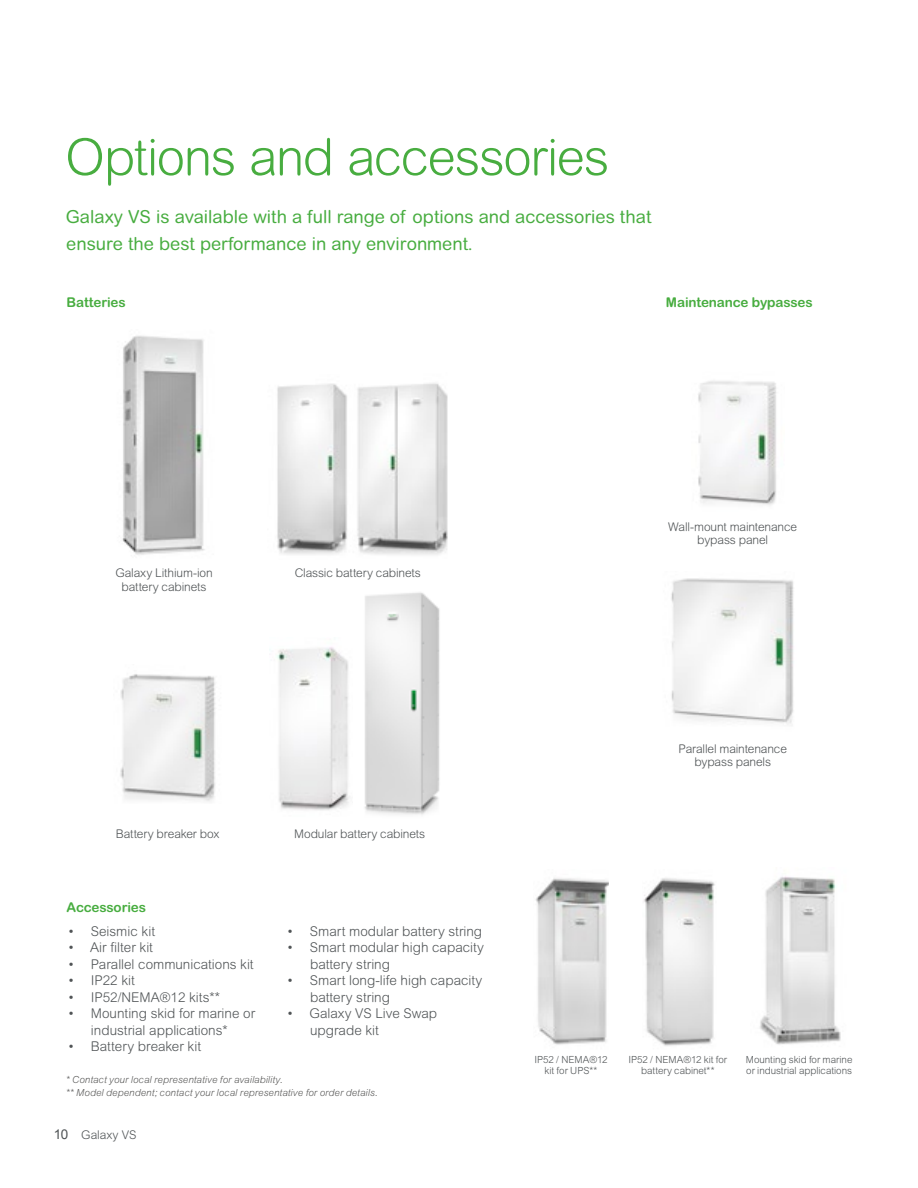
<style>
.page{position:relative;width:918px;height:1188px;background:#fff}
.page>*{position:absolute;margin:0;border:0;box-sizing:border-box;transform-origin:0 0}
.t1{font:300 51px "Arial Rounded MT Pro";letter-spacing:-.025em;color:#48ad40}
.t2{font:18px/27px "Arial Rounded MT Pro";color:#48ad40}
.t3{font:300 13.5px/16.5px "Arial Rounded MT Pro";color:#505456}
.t4{font:700 13.5px "Arial Rounded MT Pro";letter-spacing:-.01em;color:#48ad40}
.t5{font:300 12px/12.8px "Arial Rounded MT Pro";letter-spacing:-.01em;color:#505456;text-align:center}
.t6{font:300 9.9px/10.5px "Arial Rounded MT Pro";letter-spacing:-.005em;color:#505456;text-align:center}
.t7{font:italic 300 9.75px/13.5px "Arial MT Pro";letter-spacing:.005em;color:#575756}
.s1{font-family:"Arial";font-weight:400;font-size:13.5px}
</style>
<div class="page">
<img style="left:122px;top:335px;width:83px;height:220px">
<img style="left:277px;top:647px;width:73px;height:164px">
<img style="left:364px;top:592px;width:76px;height:223px">
<img style="left:698px;top:381px;width:79px;height:124px">
<img style="left:120px;top:674px;width:96px;height:128px">
<img style="left:671px;top:578px;width:123px;height:147px">
<img style="left:277px;top:383px;width:70px;height:172px">
<img style="left:357px;top:383px;width:91px;height:172px">
<img style="left:643px;top:878px;width:72px;height:168px">
<img style="left:535px;top:878px;width:74px;height:167px">
<img style="left:760px;top:876px;width:81px;height:169px">
<h1 class="t1" style="left:65px;top:128px;width:546px">Options and accessories</h1>
<h2 class="t2" style="left:66px;top:204px;width:587px">Galaxy VS is available with a full range of options and accessories that ensure the best performance in any environment.</h2>
<p class="t4" style="left:67px;top:294px;width:61px">Batteries</p>
<p class="t4" style="left:666px;top:294px;width:148px">Maintenance bypasses</p>
<p class="t5" style="left:115px;top:566px;width:99px;line-height:14px">Galaxy Lithium-ion battery cabinets</p>
<p class="t5" style="left:295px;top:567px;width:128px">Classic battery cabinets</p>
<p class="t5" style="left:668px;top:521px;width:130px">Wall-mount maintenance bypass panel</p>
<p class="t5" style="left:116px;top:828px;width:105px">Battery breaker box</p>
<p class="t4" style="left:67px;top:900px;width:81px">Accessories</p>
<p class="t3" style="left:69px;top:923px;width:88px">• Seismic kit</p>
<p class="t3" style="left:69px;top:940px;width:86px">• Air filter kit</p>
<p class="t3" style="left:69px;top:956px;width:186px">• Parallel communications kit</p>
<p class="t3" style="left:69px;top:973px;width:68px">• IP22 kit</p>
<p class="t3" style="left:69px;top:989px;width:152px">• IP52/NEMA®12 kits**</p>
<p class="t3" style="left:69px;top:1006px;width:188px;text-align:center">• Mounting skid for marine or industrial applications*</p>
<p class="t3" style="left:69px;top:1039px;width:134px">• Battery breaker kit</p>
<p class="t5" style="left:294px;top:828px;width:133px">Modular battery cabinets</p>
<p class="t3" style="left:288px;top:923px;width:196px">• Smart modular battery string</p>
<p class="t3" style="left:310px;top:940px;width:175px;text-indent:-22px">• Smart modular high capacity battery string</p>
<p class="t3" style="left:310px;top:973px;width:174px;text-indent:-22px">• Smart long-life high capacity battery string</p>
<p class="t3" style="left:310px;top:1006px;width:129px;text-indent:-22px">• Galaxy VS Live Swap upgrade kit</p>
<p class="t7" style="left:66px;top:1073px;width:313px">* Contact your local representative for availability.<br>** Model dependent; contact your local representative for order details.</p>
<p class="t5" style="left:54px;top:1129px;width:84px"><span class="s1">10</span> Galaxy VS</p>
<p class="t5" style="left:678px;top:743px;width:110px">Parallel maintenance bypass panels</p>
<p class="t6" style="left:534px;top:1055px;width:75px">IP52 / NEMA®12 kit for UPS**</p>
<p class="t6" style="left:746px;top:1055px;width:108px;text-align:left">Mounting skid for marine or industrial applications</p>
<p class="t6" style="left:628px;top:1055px;width:100px">IP52 / NEMA®12 kit for battery cabinet**</p>
</div>
